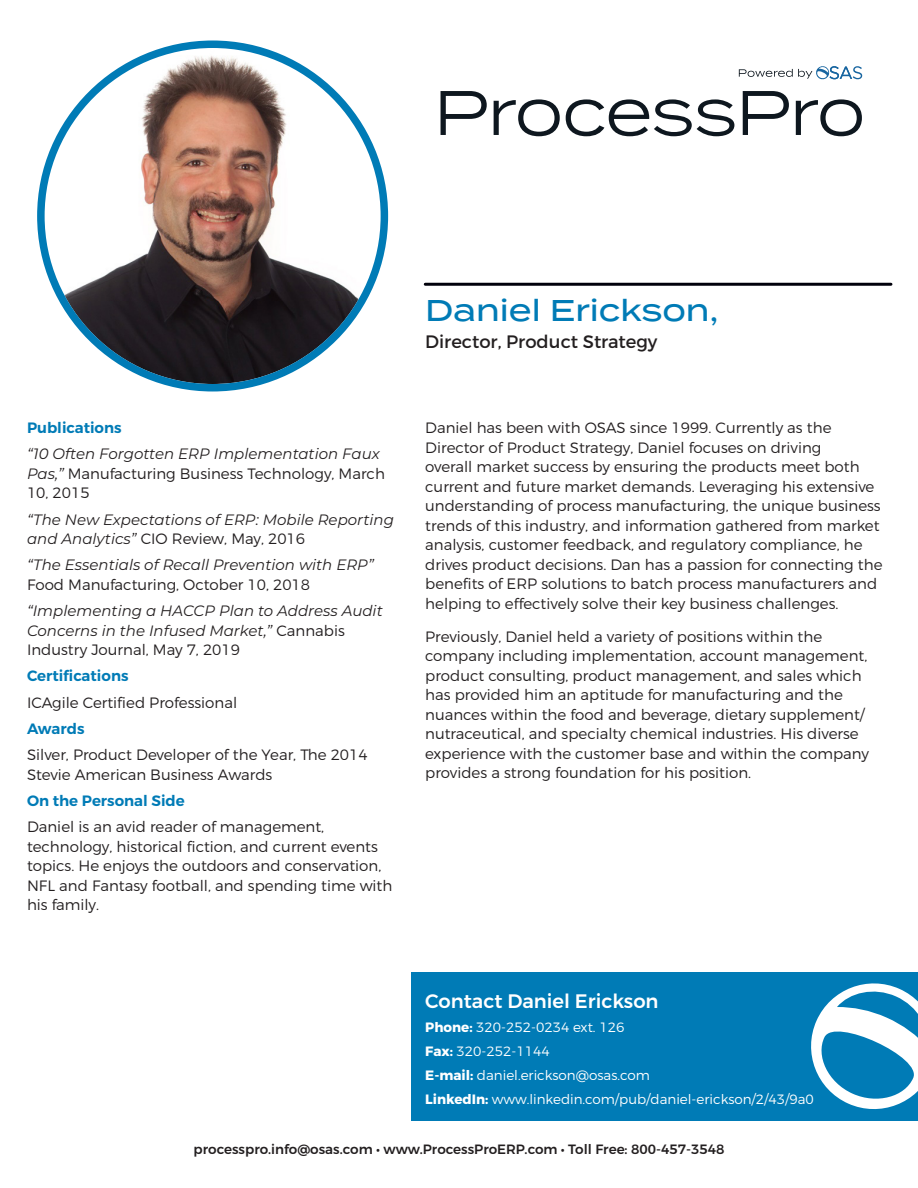
<style>
.page{position:relative;width:918px;height:1188px;background:#fff}
.page>*{position:absolute;margin:0;border:0;box-sizing:border-box;transform-origin:0 0}
.Name{font:500 30px "Termina";color:#007bb6}
.subheads{font:500 19.5px "Montserrat";color:#fff}
.Name-2{font:18px "Montserrat";color:#231f20}
.body_type{font:300 15px/19.5px "Montserrat";color:#231f20}
.Personal_Data{font:300 15px/19.5px "Montserrat";color:#231f20}
.Personal_Data-2{font:italic 15px/19.5px "Montserrat";color:#231f20}
.subheads-2{font:600 15px "Montserrat";color:#007bb6}
.body_type-2{font:300 13.5px "Montserrat";color:#fff}
.body_type-3{font:500 13.5px "Montserrat";color:#231f20}
.s1{font-weight:400;font-style:italic}
.s2{font-weight:300;font-style:normal}
.s3{font-weight:700}
</style>
<div class="page">
<img style="left:45px;top:48px;width:336px;height:336px;border-radius:168px">
<div style="left:37px;top:40px;width:351px;height:352px;border:8px solid #007bb6;border-radius:50%"></div>
<div style="left:412px;top:972px;width:506px;height:148px;background:#007bb6"></div>
<svg style="left:441px;top:91px;width:46px;height:44px"></svg>
<svg style="left:494px;top:99px;width:66px;height:37px"></svg>
<svg style="left:566px;top:99px;width:168px;height:37px"></svg>
<svg style="left:743px;top:91px;width:46px;height:44px"></svg>
<svg style="left:796px;top:99px;width:66px;height:37px"></svg>
<svg style="left:739px;top:66px;width:123px;height:14px"></svg>
<svg style="left:811px;top:983px;width:107px;height:126px"></svg>
<hr style="left:425px;top:283px;width:466px;height:3px;background:#00000b">
<p class="subheads-2" style="left:27px;top:419px;width:96px">Publications</p>
<p class="Personal_Data" style="left:27px;top:444px;width:360px"><span class="s1">“10 Often Forgotten ERP Implementation Faux<br>Pas,”</span> Manufacturing Business Technology, March<br>10, 2015</p>
<p class="Personal_Data-2" style="left:27px;top:509px;width:369px">“The New Expectations of ERP: Mobile Reporting and Analytics” <span class="s2">CIO Review, May, 2016</span></p>
<p class="Personal_Data-2" style="left:27px;top:555px;width:348px">“The Essentials of Recall Prevention with ERP”<br><span class="s2">Food Manufacturing, October 10, 2018</span></p>
<p class="Personal_Data-2" style="left:27px;top:601px;width:357px">“Implementing a HACCP Plan to Address Audit<br>Concerns in the Infused Market,” <span class="s2">Cannabis<br>Industry Journal, May 7, 2019</span></p>
<p class="subheads-2" style="left:27px;top:667px;width:103px">Certifications</p>
<p class="Personal_Data" style="left:27px;top:692px;width:212px">ICAgile Certified Professional</p>
<p class="subheads-2" style="left:27px;top:719px;width:59px">Awards</p>
<p class="Personal_Data" style="left:27px;top:745px;width:342px">Silver, Product Developer of the Year, The 2014<br>Stevie American Business Awards</p>
<p class="subheads-2" style="left:27px;top:791px;width:159px">On the Personal Side</p>
<p class="Personal_Data" style="left:27px;top:817px;width:367px">Daniel is an avid reader of management, technology, historical fiction, and current events topics. He enjoys the outdoors and conservation, NFL and Fantasy football, and spending time with his family.</p>
<p class="Name" style="left:425px;top:288px;width:294px">Daniel Erickson,</p>
<p class="Name-2" style="left:425px;top:331px;width:234px">Director, Product Strategy</p>
<p class="body_type" style="left:425px;top:418px;width:459px">Daniel has been with OSAS since 1999. Currently as the Director of Product Strategy, Daniel focuses on driving<br>overall market success by ensuring the products meet both current and future market demands. Leveraging his extensive understanding of process manufacturing, the unique business trends of this industry, and information gathered from market analysis, customer feedback, and regulatory compliance, he drives product decisions. Dan has a passion for connecting the benefits of ERP solutions to batch process manufacturers and helping to effectively solve their key business challenges.</p>
<p class="body_type" style="left:425px;top:626px;width:445px">Previously, Daniel held a variety of positions within the company including implementation, account management, product consulting, product management, and sales which has provided him an aptitude for manufacturing and the nuances within the food and beverage, dietary supplement/ nutraceutical, and specialty chemical industries. His diverse experience with the customer base and within the company provides a strong foundation for his position.</p>
<p class="subheads" style="left:425px;top:989px;width:235px">Contact Daniel Erickson</p>
<p class="body_type-2" style="left:425px;top:1019px;width:201px"><span class="s3">Phone:</span> 320-252-0234 ext. 126</p>
<p class="body_type-2" style="left:425px;top:1043px;width:126px"><span class="s3">Fax:</span> 320-252-1144</p>
<p class="body_type-2" style="left:425px;top:1067px;width:226px"><span class="s3">E-mail:</span> daniel.erickson@osas.com</p>
<p class="body_type-2" style="left:425px;top:1091px;width:390px"><span class="s3">LinkedIn:</span> www.linkedin.com/pub/daniel-erickson/2/43/9a0</p>
<p class="body_type-3" style="left:194px;top:1141px;width:532px">processpro.info@osas.com • www.ProcessProERP.com • Toll Free: 800-457-3548</p>
</div>
